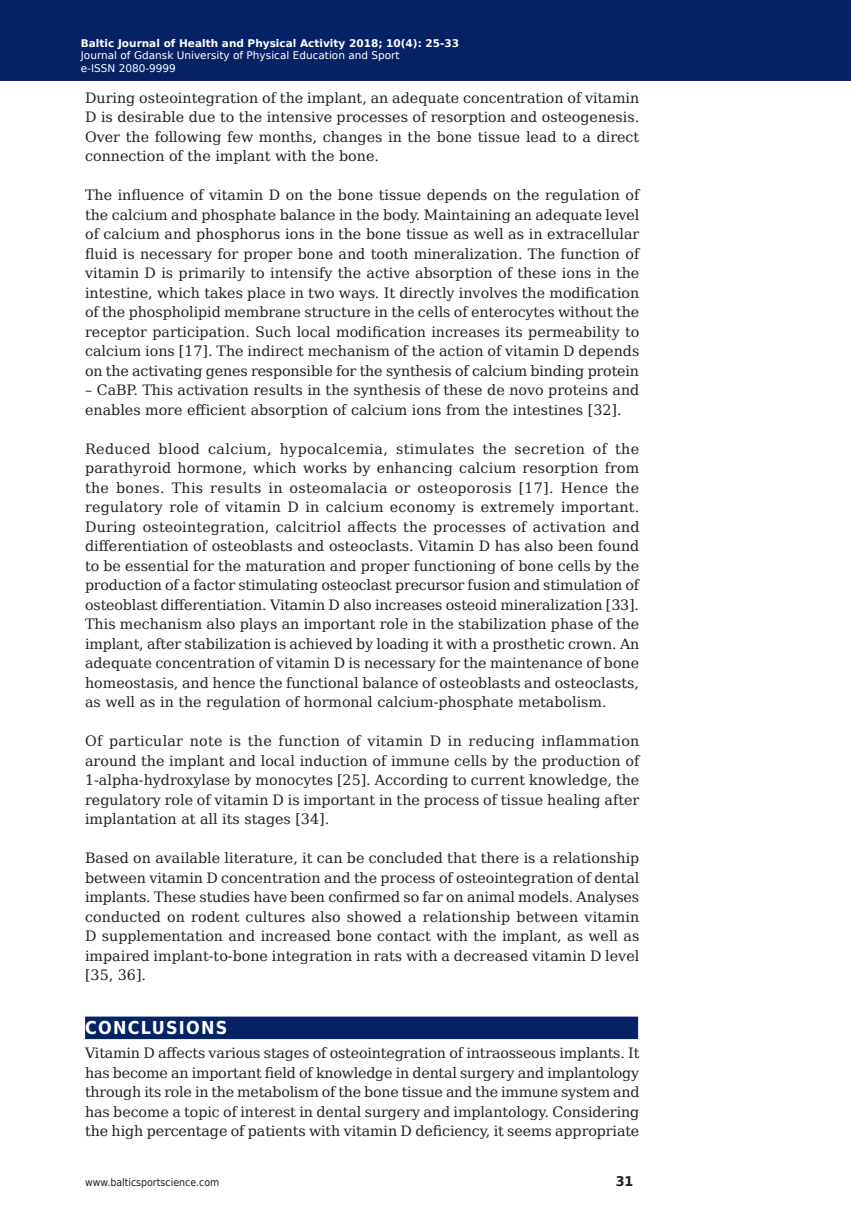
<style>
.page{position:relative;width:851px;height:1212px;background:#fff}
.page>*{position:absolute;margin:0;border:0;box-sizing:border-box;transform-origin:0 0}
.Body_Text{font:700 17.85px "DejaVu Sans Condensed";letter-spacing:.07em;color:#fff}
.Body_Text-2{font:14.25px/19.5px "DejaVu Serif";color:#231f20;text-align:justify}
.t1{font:700 13.35px "DejaVu Sans";color:#231f20;scale:.96 1}
.t2{font:10.5px/12.6px "DejaVu Sans";color:#fff}
.t3{font:700 10.5px "DejaVu Sans";color:#fff}
.t4{font:10.5px "DejaVu Sans Condensed";color:#231f20}
</style>
<div class="page">
<div style="left:85px;top:1016px;width:553px;height:23px;background:#052265"></div>
<div style="left:0;top:0;width:850px;height:80px;background:#052265"></div>
<p class="t3" style="left:86px;top:34px;width:358px">Baltic Journal of Health and Physical Activity 2014; 1(1): 1-4</p>
<p class="t2" style="left:86px;top:48px;width:320px">Journal of Gdansk University of Physical Education and Sport e-I SN 2080-</p>
<p class="t3" style="left:81px;top:34px;width:380px">Baltic Journal of Health and Physical Activity 2018; 10(4): 25-33</p>
<p class="t2" style="left:81px;top:49px;width:320px">Journal of Gdansk University of Physical Education and Sport</p>
<p class="t2" style="left:81px;top:62px;width:102px">e-ISSN 2080-99999</p>
<p class="Body_Text-2" style="left:85px;top:88px;width:555px">During osteointegration of the implant, an adequate concentration of vitamin D is desirable due to the intensive processes of resorption and osteogenesis.<br>Over the following few months, changes in the bone tissue lead to a direct connection of the implant with the bone.</p>
<p class="Body_Text-2" style="left:85px;top:185px;width:555px">The influence of vitamin D on the bone tissue depends on the regulation of the calcium and phosphate balance in the body. Maintaining an adequate level of calcium and phosphorus ions in the bone tissue as well as in extracellular fluid is necessary for proper bone and tooth mineralization. The function of vitamin D is primarily to intensify the active absorption of these ions in the intestine, which takes place in two ways. It directly involves the modification of the phospholipid membrane structure in the cells of enterocytes without the receptor participation. Such local modification increases its permeability to calcium ions [17]. The indirect mechanism of the action of vitamin D depends on the activating genes responsible for the synthesis of calcium binding protein</p>
<p class="Body_Text-2" style="left:85px;top:380px;width:555px">– CaBP. This activation results in the synthesis of these de novo proteins and enables more efficient absorption of calcium ions from the intestines [32].</p>
<p class="Body_Text-2" style="left:85px;top:439px;width:556px">Reduced blood calcium, hypocalcemia, stimulates the secretion of the parathyroid hormone, which works by enhancing calcium resorption from the bones. This results in osteomalacia or osteoporosis [17]. Hence the regulatory role of vitamin D in calcium economy is extremely important.<br>During osteointegration, calcitriol affects the processes of activation and differentiation of osteoblasts and osteoclasts. Vitamin D has also been found to be essential for the maturation and proper functioning of bone cells by the production of a factor stimulating osteoclast precursor fusion and stimulation of osteoblast differentiation. Vitamin D also increases osteoid mineralization [33].<br>This mechanism also plays an important role in the stabilization phase of the implant, after stabilization is achieved by loading it with a prosthetic crown. An adequate concentration of vitamin D is necessary for the maintenance of bone homeostasis, and hence the functional balance of osteoblasts and osteoclasts, as well as in the regulation of hormonal calcium-phosphate metabolism.</p>
<p class="Body_Text-2" style="left:85px;top:731px;width:555px">Of particular note is the function of vitamin D in reducing inflammation around the implant and local induction of immune cells by the production of 1-alpha-hydroxylase by monocytes [25]. According to current knowledge, the regulatory role of vitamin D is important in the process of tissue healing after implantation at all its stages [34].</p>
<p class="Body_Text-2" style="left:85px;top:848px;width:555px">Based on available literature, it can be concluded that there is a relationship between vitamin D concentration and the process of osteointegration of dental implants. These studies have been confirmed so far on animal models. Analyses conducted on rodent cultures also showed a relationship between vitamin D supplementation and increased bone contact with the implant, as well as impaired implant-to-bone integration in rats with a decreased vitamin D level [35, 36].</p>
<p class="Body_Text" style="left:85px;top:1013px;width:144px">CONCLUSIONS</p>
<p class="Body_Text-2" style="left:85px;top:1043px;width:556px">Vitamin D affects various stages of osteointegration of intraosseous implants. It has become an important field of knowledge in dental surgery and implantology through its role in the metabolism of the bone tissue and the immune system and has become a topic of interest in dental surgery and implantology. Considering the high percentage of patients with vitamin D deficiency, it seems appropriate</p>
<p class="t4" style="left:85px;top:1174px;width:136px">www.balticsportscience.com</p>
<p class="t1" style="left:615px;top:1170px;width:20px">31</p>
</div>
